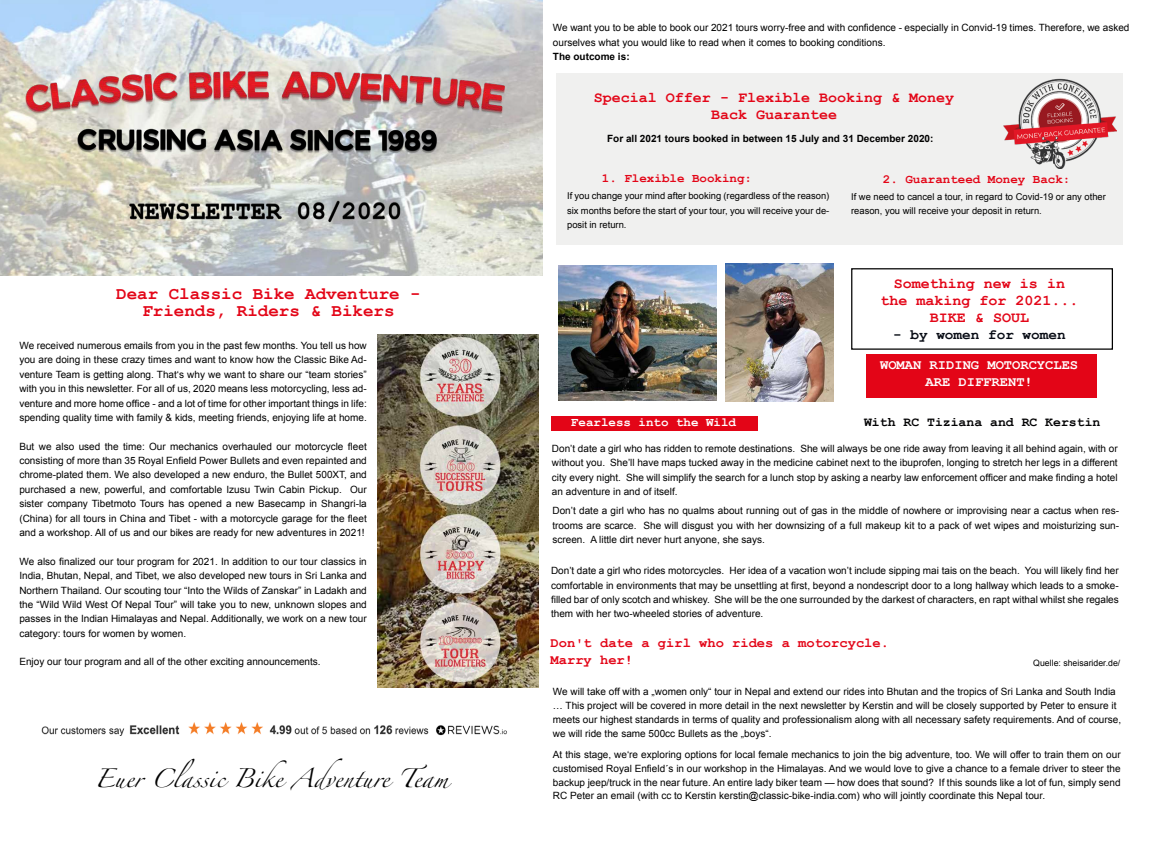
<style>
.page{position:relative;width:1152px;height:844px;background:#fff}
.page>*{position:absolute;margin:0;border:0;box-sizing:border-box;transform-origin:0 0}
.t1{font:700 17.5px/16.9px "Courier New";color:#e30517;text-align:center}
.t2{font:16.88px "Zapfino";color:#000}
.t3{font:700 15px/16.9px "Courier New";color:#e30517;text-align:center}
.t4{font:700 14.38px "Courier New";color:#070b14}
.t5{font:700 13.75px/16.9px "Courier New";color:#e30517}
.t6{font:700 13.75px/16.9px "Courier New";color:#fff;text-align:center}
.t7{font:700 13.12px "Courier New";color:#020203}
.t8{font:700 12.5px "Courier New";color:#e30517}
.t9{font:700 12.5px "Courier New";color:#fff}
.t10{font:10px/14.4px "Arial";color:#000;text-align:justify}
.t11{font:700 10px "Arial";color:#000}
.t12{font:9.38px/14.4px "Arial";color:#000;text-align:justify}
.t13{font:8.75px "Arial";color:#000}
</style>
<div class="page">
<div style="left:866px;top:354px;width:231px;height:43px;background:#e30517"></div>
<div style="left:556px;top:74px;width:566px;height:171px;background:#f0f0ef"></div>
<img style="left:0;top:0;width:542px;height:275px">
<img style="left:24px;top:72px;width:480px;height:164px">
<img style="left:558px;top:265px;width:159px;height:135px">
<img style="left:1003px;top:73px;width:113px;height:96px">
<img style="left:377px;top:334px;width:161px;height:353px">
<img style="left:725px;top:264px;width:108px;height:137px">
<div style="left:551px;top:416px;width:206px;height:14px;background:#e30517"></div>
<div style="left:851px;top:268px;width:262px;height:81px;border:1px solid #000"></div>
<img style="left:41px;top:722px;width:466px;height:14px">
<h1 class="t1" style="left:116px;top:284px;width:306px">Dear Classic Bike Adventure -<br>Friends, Riders &amp; Bikers</h1>
<p class="t10" style="left:19px;top:338px;width:349px">We received numerous emails from you in the past few months. You tell us how you are doing in these crazy times and want to know how the Classic Bike Ad&shy;venture Team is getting along. That‘s why we want to share our “team stories” with you in this newsletter. For all of us, 2020 means less motorcycling, less ad&shy;venture and more home office - and a lot of time for other important things in life: spending quality time with family &amp; kids, meeting friends, enjoying life at home.</p>
<p class="t10" style="left:19px;top:439px;width:349px">But we also used the time: Our mechanics overhauled our motorcycle fleet consisting of more than 35 Royal Enfield Power Bullets and even repainted and chrome-plated them. We also developed a new enduro, the Bullet 500XT, and purchased a new, powerful, and comfortable Izusu Twin Cabin Pickup. Our sister company Tibetmoto Tours has opened a new Basecamp in Shangri-la (China) for all tours in China and Tibet - with a motorcycle garage for the fleet and a workshop. All of us and our bikes are ready for new adventures in 2021!</p>
<p class="t10" style="left:19px;top:554px;width:349px">We also finalized our tour program for 2021. In addition to our tour classics in India, Bhutan, Nepal, and Tibet, we also developed new tours in Sri Lanka and Northern Thailand. Our scouting tour “Into the Wilds of Zanskar” in Ladakh and the “Wild Wild West Of Nepal Tour” will take you to new, unknown slopes and passes in the Indian Himalayas and Nepal. Additionally, we work on a new tour category: tours for women by women.</p>
<p class="t10" style="left:19px;top:654px;width:303px">Enjoy our tour program and all of the other exciting announcements.</p>
<h2 class="t2" style="left:95px;top:771px;width:355px">Euer Classic Bike Adventure Team</h2>
<p class="t10" style="left:553px;top:21px;width:578px">We want you to be able to book our 2021 tours worry-free and with confidence - especially in Convid-19 times. Therefore, we asked ourselves what you would like to read when it comes to booking conditions.</p>
<p class="t11" style="left:553px;top:50px;width:78px">The outcome is:</p>
<h3 class="t3" style="left:594px;top:88px;width:362px">Special Offer - Flexible Booking &amp; Money<br>Back Guarantee</h3>
<p class="t11" style="left:607px;top:132px;width:328px">For all 2021 tours booked in between 15 July and 31 December 2020:</p>
<p class="t8" style="left:602px;top:170px;width:152px">1. Flexible Booking:</p>
<p class="t8" style="left:883px;top:171px;width:189px">2. Guaranteed Money Back:</p>
<p class="t12" style="left:567px;top:189px;width:264px">If you change your mind after booking (regardless of the reason) six months before the start of your tour, you will receive your de&shy;posit in return.</p>
<p class="t12" style="left:851px;top:189px;width:256px">If we need to cancel a tour, in regard to Covid-19 or any other reason, you will receive your deposit in return.</p>
<h3 class="t3" style="left:880px;top:274px;width:200px">Something new is in the making for 2021...<br>BIKE &amp; SOUL</h3>
<h3 class="t4" style="left:893px;top:325px;width:174px">- by women for women</h3>
<p class="t9" style="left:571px;top:414px;width:167px">Fearless into the Wild</p>
<h3 class="t6" style="left:880px;top:356px;width:200px">WOMAN RIDING MOTORCYCLES<br>ARE DIFFRENT!</h3>
<h3 class="t7" style="left:864px;top:414px;width:238px">With RC Tiziana and RC Kerstin</h3>
<p class="t10" style="left:552px;top:441px;width:567px">Don’t date a girl who has ridden to remote destinations. She will always be one ride away from leaving it all behind again, with or without you. She’ll have maps tucked away in the medicine cabinet next to the ibuprofen, longing to stretch her legs in a different city every night. She will simplify the search for a lunch stop by asking a nearby law enforcement officer and make finding a hotel an adventure in and of itself.</p>
<p class="t10" style="left:552px;top:503px;width:568px">Don’t date a girl who has no qualms about running out of gas in the middle of nowhere or improvising near a cactus when res&shy;trooms are scarce. She will disgust you with her downsizing of a full makeup kit to a pack of wet wipes and moisturizing sun&shy;screen. A little dirt never hurt anyone, she says.</p>
<p class="t10" style="left:551px;top:563px;width:569px">Don’t date a girl who rides motorcycles. Her idea of a vacation won’t include sipping mai tais on the beach. You will likely find her comfortable in environments that may be unsettling at first, beyond a nondescript door to a long hallway which leads to a smoke&shy;filled bar of only scotch and whiskey. She will be the one surrounded by the darkest of characters, en rapt withal whilst she regales them with her two-wheeled stories of adventure.</p>
<h3 class="t5" style="left:550px;top:633px;width:340px">Don't date a girl who rides a motorcycle.<br>Marry her!</h3>
<p class="t13" style="left:1033px;top:657px;width:89px">Quelle: sheisarider.de/</p>
<p class="t10" style="left:553px;top:685px;width:570px;line-height:13.8px;text-align:left">We will take off with a „women only“ tour in Nepal and extend our rides into Bhutan and the tropics of Sri Lanka and South India … This project will be covered in more detail in the next newsletter by Kerstin and will be closely supported by Peter to ensure it meets our highest standards in terms of quality and professionalism along with all necessary safety requirements. And of course, we will ride the same 500cc Bullets as the „boys“.</p>
<p class="t10" style="left:553px;top:747px;width:569px;line-height:13.8px">At this stage, we‘re exploring options for local female mechanics to join the big adventure, too. We will offer to train them on our customised Royal Enfield´s in our workshop in the Himalayas. And we would love to give a chance to a female driver to steer the backup jeep/truck in the near future. An entire lady biker team — how does that sound? If this sounds like a lot of fun, simply send RC Peter an email (with cc to Kerstin kerstin@classic-bike-india.com) who will jointly coordinate this Nepal tour.</p>
</div>
